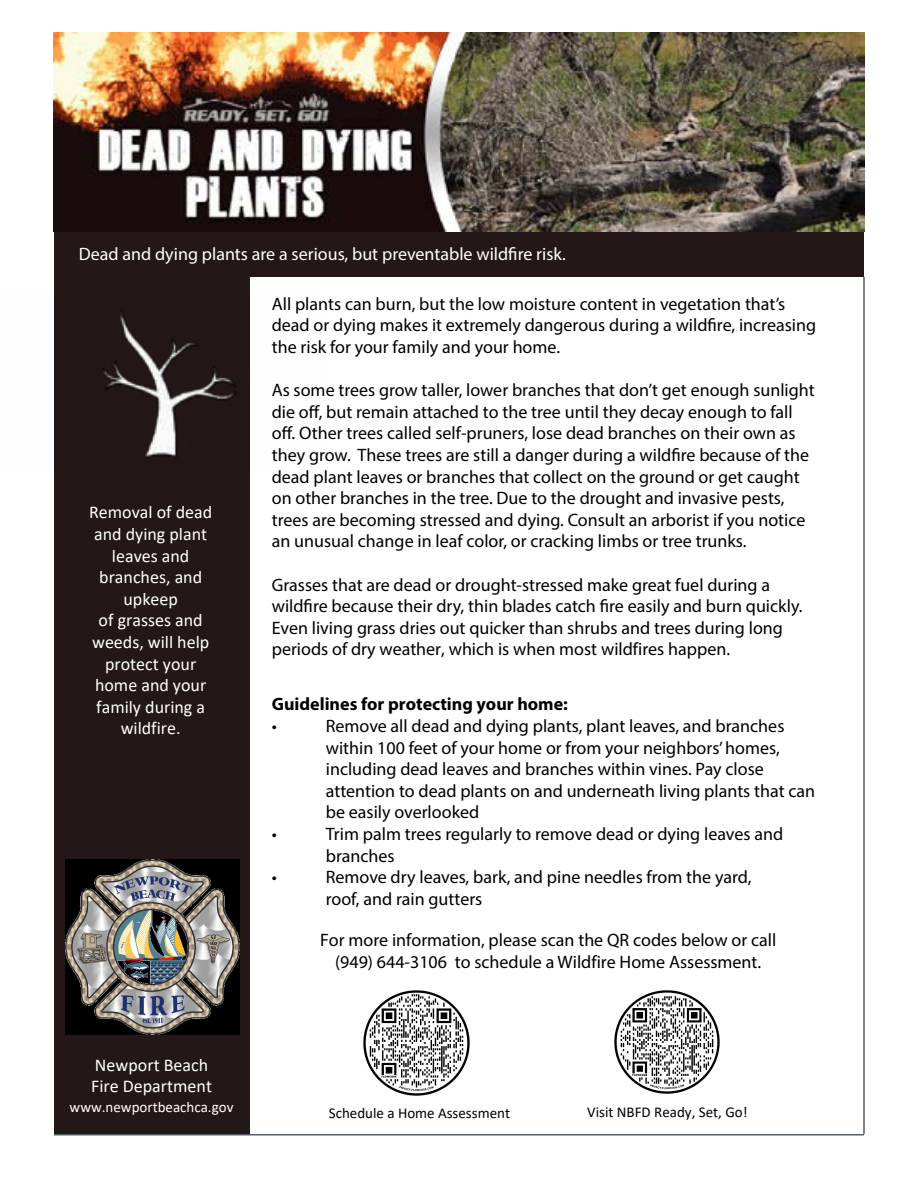
<style>
.page{position:relative;width:918px;height:1188px;background:#fff}
.page>*{position:absolute;margin:0;border:0;box-sizing:border-box;transform-origin:0 0}
.t1{font:18px/21.6px "Myriad Pro";color:#000}
.t2{font:18px/21.6px "Calibri";color:#fff;text-align:center}
.t3{font:18px "Myriad Pro";color:#fff}
.t4{font:700 18px "Myriad Pro";color:#000}
.t5{font:15px "Calibri";color:#000}
.t6{font:15px "Calibri";color:#fff}
</style>
<div class="page">
<div style="left:54px;top:277px;width:196px;height:857px;background:#241718"></div>
<div style="left:54px;top:231px;width:810px;height:46px;background:#241718"></div>
<hr style="left:54px;top:1134px;width:810px;height:2px;background:#545f66">
<hr style="left:863px;top:277px;width:2px;height:857px;background:#545f66">
<img style="left:54px;top:32px;width:811px;height:199px">
<img style="left:103px;top:311px;width:134px;height:146px">
<img style="left:363px;top:990px;width:107px;height:106px">
<img style="left:65px;top:860px;width:175px;height:175px">
<img style="left:614px;top:990px;width:106px;height:104px">
<p class="t3" style="left:79px;top:242px;width:489px">Dead and dying plants are a serious, but preventable wildfire risk.</p>
<p class="t2" style="left:89px;top:501px;width:125px">Removal of dead and dying plant leaves and branches, and upkeep<br>of grasses and weeds, will help protect your home and your family during a wildfire.</p>
<p class="t1" style="left:272px;top:293px;width:546px">All plants can burn, but the low moisture content in vegetation that’s dead or dying makes it extremely dangerous during a wildfire, increasing the risk for your family and your home.</p>
<p class="t1" style="left:272px;top:379px;width:544px">As some trees grow taller, lower branches that don’t get enough sunlight die off, but remain attached to the tree until they decay enough to fall off. Other trees called self-pruners, lose dead branches on their own as they grow. These trees are still a danger during a wildfire because of the dead plant leaves or branches that collect on the ground or get caught on other branches in the tree. Due to the drought and invasive pests, trees are becoming stressed and dying. Consult an arborist if you notice an unusual change in leaf color, or cracking limbs or tree trunks.</p>
<p class="t1" style="left:272px;top:573px;width:532px">Grasses that are dead or drought-stressed make great fuel during a wildfire because their dry, thin blades catch fire easily and burn quickly.<br>Even living grass dries out quicker than shrubs and trees during long periods of dry weather, which is when most wildfires happen.</p>
<p class="t4" style="left:272px;top:693px;width:298px">Guidelines for protecting your home:</p>
<p class="t1" style="left:272px;top:715px;width:7px">•</p>
<p class="t1" style="left:326px;top:715px;width:491px">Remove all dead and dying plants, plant leaves, and branches within 100 feet of your home or from your neighbors’ homes, including dead leaves and branches within vines. Pay close attention to dead plants on and underneath living plants that can be easily overlooked</p>
<p class="t1" style="left:272px;top:823px;width:7px">•</p>
<p class="t1" style="left:326px;top:823px;width:459px">Trim palm trees regularly to remove dead or dying leaves and branches</p>
<p class="t1" style="left:272px;top:866px;width:7px">•</p>
<p class="t1" style="left:326px;top:866px;width:427px">Remove dry leaves, bark, and pine needles from the yard, roof, and rain gutters</p>
<p class="t1" style="left:320px;top:928px;width:458px;line-height:22.4px;text-align:center">For more information, please scan the QR codes below or call (949) 644-3106 to schedule a Wildfire Home Assessment.</p>
<p class="t2" style="left:91px;top:1053px;width:122px;text-align:left">Newport Beach<br>Fire Department</p>
<p class="t6" style="left:70px;top:1096px;width:165px">www.newportbeachca.gov</p>
<p class="t5" style="left:329px;top:1103px;width:183px">Schedule a Home Assessment</p>
<p class="t5" style="left:587px;top:1102px;width:162px">Visit NBFD Ready, Set, Go!</p>
</div>
